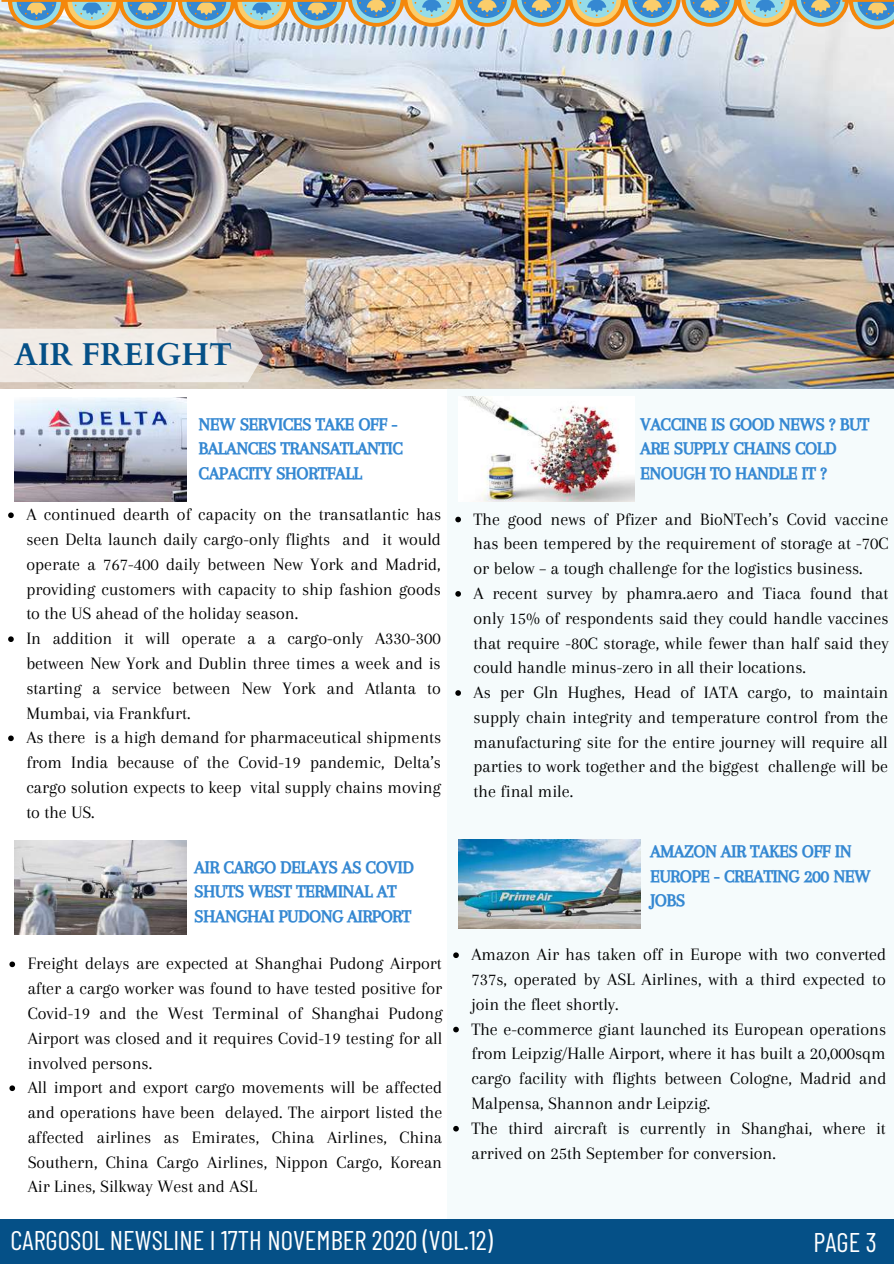
<style>
.page{position:relative;width:894px;height:1264px;background:#fff}
.page>*{position:absolute;margin:0;border:0;box-sizing:border-box;transform-origin:0 0}
.t1{font:31.5px "Barlow Condensed";color:#fff}
.t2{font:700 31.5px "Cardo";color:#055087}
.t3{font:27px "Barlow Condensed";color:#fff}
.t4{font:18px/24.8px "Arapey";color:#000}
.t5{font:18px/24.8px "CA Generated";color:#3588d2}
</style>
<div class="page">
<img style="left:0;top:0;width:893px;height:388px">
<img style="left:0;top:320px;width:307px;height:63px">
<div style="left:447px;top:388px;width:446px;height:831px;background:#f5fbfc"></div>
<svg style="left:1px;top:0;width:892px;height:29px;background:#b4b7a2"></svg>
<img style="left:14px;top:397px;width:172px;height:104px">
<div style="left:0;top:1219px;width:893px;height:44px;background:#055087"></div>
<img style="left:14px;top:840px;width:172px;height:94px">
<svg style="left:8px;top:512px;width:6px;height:6px"></svg>
<svg style="left:8px;top:636px;width:6px;height:6px"></svg>
<svg style="left:8px;top:735px;width:6px;height:6px"></svg>
<img style="left:462px;top:396px;width:172px;height:105px">
<svg style="left:9px;top:961px;width:6px;height:6px"></svg>
<svg style="left:9px;top:1085px;width:6px;height:6px"></svg>
<svg style="left:455px;top:516px;width:6px;height:6px"></svg>
<svg style="left:455px;top:591px;width:6px;height:5px"></svg>
<svg style="left:455px;top:690px;width:6px;height:5px"></svg>
<svg style="left:453px;top:952px;width:5px;height:6px"></svg>
<svg style="left:453px;top:1026px;width:5px;height:6px"></svg>
<svg style="left:453px;top:1125px;width:5px;height:6px"></svg>
<img style="left:458px;top:839px;width:182px;height:89px">
<h1 class="t2" style="left:14px;top:334px;width:220px">AIR FREIGHT</h1>
<p class="t5" style="left:199px;top:411px;width:205px">NEW SERVICES TAKE OFF -<br>BALANCES TRANSATLANTIC<br>CAPACITY SHORTFALL</p>
<p class="t5" style="left:640px;top:411px;width:230px">VACCINE IS GOOD NEWS ? BUT<br>ARE SUPPLY CHAINS COLD<br>ENOUGH TO HANDLE IT ?</p>
<p class="t4" style="left:26px;top:502px;width:416px">A continued dearth of capacity on the transatlantic has seen Delta launch daily cargo-only flights and it would operate a 767-400 daily between New York and Madrid, providing customers with capacity to ship fashion goods to the US ahead of the holiday season.<br>In addition it will operate a a cargo-only A330-300 between New York and Dublin three times a week and is starting a service between New York and Atlanta to Mumbai, via Frankfurt.<br>As there is a high demand for pharmaceutical shipments from India because of the Covid-19 pandemic, Delta’s cargo solution expects to keep vital supply chains moving to the US.</p>
<p class="t5" style="left:194px;top:854px;width:220px">AIR CARGO DELAYS AS COVID<br>SHUTS WEST TERMINAL AT<br>SHANGHAI PUDONG AIRPORT</p>
<p class="t4" style="left:28px;top:951px;width:416px">Freight delays are expected at Shanghai Pudong Airport after a cargo worker was found to have tested positive for Covid-19 and the West Terminal of Shanghai Pudong Airport was closed and it requires Covid-19 testing for all involved persons.<br>All import and export cargo movements will be affected and operations have been delayed. The airport listed the affected airlines as Emirates, China Airlines, China Southern, China Cargo Airlines, Nippon Cargo, Korean Air Lines, Silkway West and ASL</p>
<p class="t4" style="left:473px;top:506px;width:416px">The good news of Pfizer and BioNTech’s Covid vaccine has been tempered by the requirement of storage at -70C or below – a tough challenge for the logistics business.<br>A recent survey by phamra.aero and Tiaca found that only 15% of respondents said they could handle vaccines that require -80C storage, while fewer than half said they could handle minus-zero in all their locations.<br>As per Gln Hughes, Head of IATA cargo, to maintain supply chain integrity and temperature control from the manufacturing site for the entire journey will require all parties to work together and the biggest challenge will be the final mile.</p>
<p class="t5" style="left:650px;top:838px;width:221px">AMAZON AIR TAKES OFF IN<br>EUROPE - CREATING 200 NEW<br>JOBS</p>
<p class="t4" style="left:471px;top:942px;width:416px">Amazon Air has taken off in Europe with two converted 737s, operated by ASL Airlines, with a third expected to join the fleet shortly.<br>The e-commerce giant launched its European operations from Leipzig/Halle Airport, where it has built a 20,000sqm cargo facility with flights between Cologne, Madrid and Malpensa, Shannon andr Leipzig.<br>The third aircraft is currently in Shanghai, where it arrived on 25th September for conversion.</p>
<h1 class="t1" style="left:8px;top:1215px;width:557px">CARGOSOL NEWSLINE I 14TH NOVEMBER 2020 (VOL.9)</h1>
<h1 class="t1" style="left:803px;top:1215px;width:75px">PAGE 3</h1>
<h2 class="t3" style="left:11px;top:1222px;width:483px">CARGOSOL NEWSLINE I 17TH NOVEMBER 2020 (VOL.12)</h2>
<h2 class="t3" style="left:813px;top:1224px;width:65px">PAGE 3</h2>
</div>
